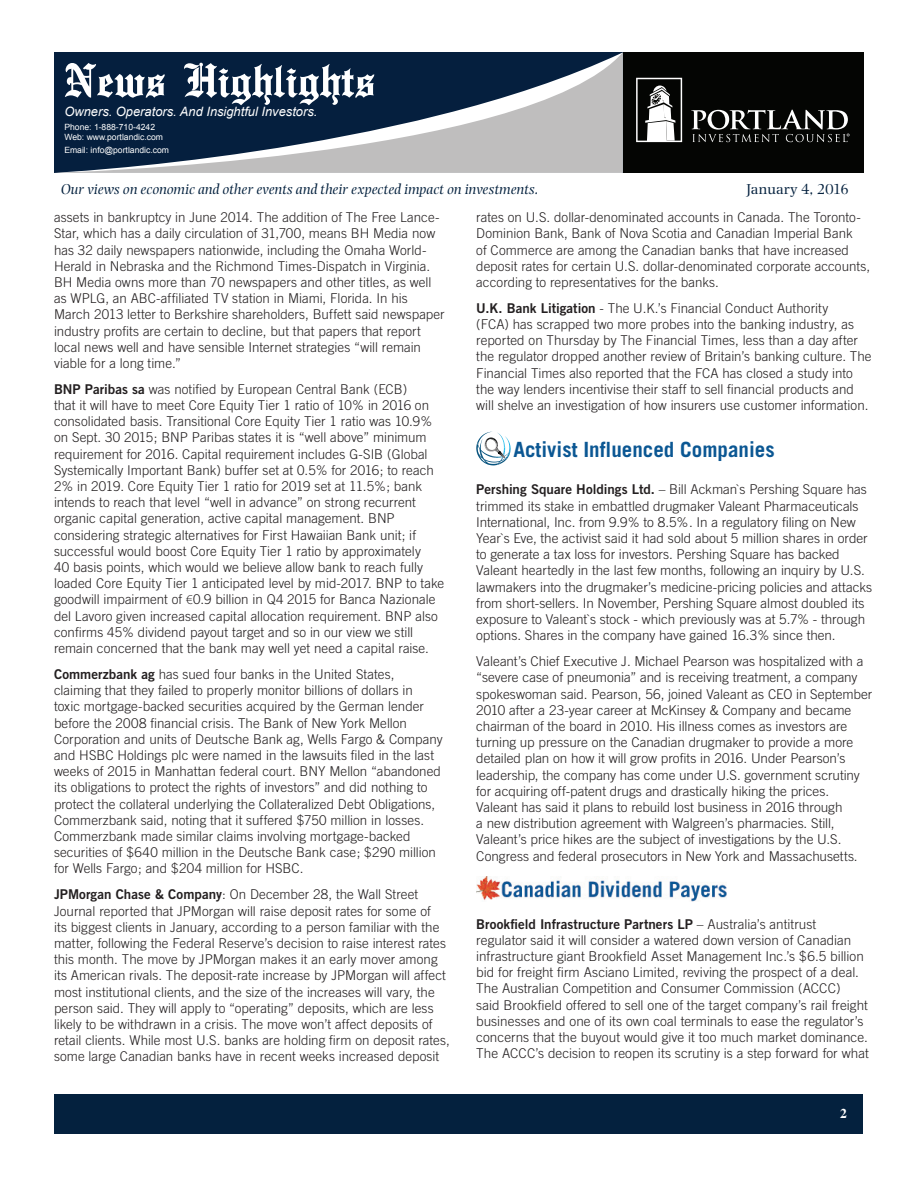
<style>
.page{position:relative;width:918px;height:1188px;background:#fff}
.page>*{position:absolute;margin:0;border:0;box-sizing:border-box;transform-origin:0 0}
.t1{font:500 51px "English Towne";color:#fff}
.t2{font:700 21px "Trade Gothic";color:#0b5793}
.t3{font:italic 15px "Photina";color:#04213e}
.t4{font:15px "Photina";letter-spacing:-.02em;color:#04213e}
.Article_-_Body{font:300 13.5px/16.2px "Trade Gothic";color:#231f20}
.t5{font:700 13.5px "Times";color:#fff}
.t6{font:italic 12.9px "Arial";color:#fff}
.t7{font:8.55px/10.4px "Arial";color:#fff}
.s1{font-family:"Trade Gothic Bold Two";font-weight:400}
.s2{font-family:"Myriad Pro"}
</style>
<div class="page">
<div style="left:606px;top:52px;width:258px;height:121px;background:#040503"></div>
<div style="left:55px;top:1094px;width:808px;height:39px;background:#04213e"></div>
<svg style="left:54px;top:53px;width:569px;height:120px;background:#4d5d71"></svg>
<svg style="left:636px;top:78px;width:46px;height:64px"></svg>
<svg style="left:691px;top:110px;width:159px;height:32px"></svg>
<svg style="left:476px;top:432px;width:35px;height:33px"></svg>
<img style="left:476px;top:877px;width:250px;height:25px">
<h1 class="t1" style="left:64px;top:51px;width:312px">News Highlights</h1>
<p class="t6" style="left:64px;top:103px;width:255px">Owners. Operators. And Insightful Investors.</p>
<p class="t7" style="left:64px;top:122px;width:100px">Phone: 1-888-710-4242<br>Web: www.portlandic.com</p>
<p class="t7" style="left:64px;top:145px;width:106px">Email: info@portlandic.com</p>
<p class="t3" style="left:61px;top:181px;width:479px">Our views on economic and other events and their expected impact on investments.</p>
<p class="t4" style="left:747px;top:180px;width:104px">January 4, 2016</p>
<p class="Article_-_Body" style="left:54px;top:209px;width:392px">assets in bankruptcy in June 2014. The addition of The Free Lance-Star, which has a daily circulation of 31,700, means BH Media now has 32 daily newspapers nationwide, including the Omaha World-Herald in Nebraska and the Richmond Times-Dispatch in Virginia.<br>BH Media owns more than 70 newspapers and other titles, as well as WPLG, an ABC-affiliated TV station in Miami, Florida. In his March 2013 letter to Berkshire shareholders, Buffett said newspaper industry profits are certain to decline, but that papers that report local news well and have sensible Internet strategies “will remain viable for a long time.”</p>
<p class="Article_-_Body" style="left:54px;top:381px;width:392px"><span class="s1">BNP Paribas sa</span> was notified by European Central Bank (ECB)<br>that it will have to meet Core Equity Tier 1 ratio of 10% in 2016 on consolidated basis. Transitional Core Equity Tier 1 ratio was 10.9% on Sept. 30 2015; BNP Paribas states it is “well above” minimum requirement for 2016. Capital requirement includes G-SIB (Global Systemically Important Bank) buffer set at 0.5% for 2016; to reach 2% in 2019. Core Equity Tier 1 ratio for 2019 set at 11.5%; bank intends to reach that level “well in advance” on strong recurrent organic capital generation, active capital management. BNP considering strategic alternatives for First Hawaiian Bank unit; if successful would boost Core Equity Tier 1 ratio by approximately<br>40 basis points, which would we believe allow bank to reach fully loaded Core Equity Tier 1 anticipated level by mid-2017. BNP to take goodwill impairment of <span class="s2">€</span>0.9 billion in Q4 2015 for Banca Nazionale del Lavoro given increased capital allocation requirement. BNP also confirms 45% dividend payout target and so in our view we still remain concerned that the bank may well yet need a capital raise.</p>
<p class="Article_-_Body" style="left:54px;top:666px;width:390px"><span class="s1">Commerzbank ag</span> has sued four banks in the United States, claiming that they failed to properly monitor billions of dollars in<br>toxic mortgage-backed securities acquired by the German lender before the 2008 financial crisis. The Bank of New York Mellon Corporation and units of Deutsche Bank ag, Wells Fargo &amp; Company and HSBC Holdings plc were named in the lawsuits filed in the last weeks of 2015 in Manhattan federal court. BNY Mellon “abandoned its obligations to protect the rights of investors” and did nothing to protect the collateral underlying the Collateralized Debt Obligations, Commerzbank said, noting that it suffered $750 million in losses.<br>Commerzbank made similar claims involving mortgage-backed securities of $640 million in the Deutsche Bank case; $290 million for Wells Fargo; and $204 million for HSBC.</p>
<p class="Article_-_Body" style="left:54px;top:886px;width:397px"><span class="s1">JPMorgan Chase &amp; Company</span>: On December 28, the Wall Street Journal reported that JPMorgan will raise deposit rates for some of<br>its biggest clients in January, according to a person familiar with the matter, following the Federal Reserve’s decision to raise interest rates this month. The move by JPMorgan makes it an early mover among its American rivals. The deposit-rate increase by JPMorgan will affect most institutional clients, and the size of the increases will vary, the person said. They will apply to “operating” deposits, which are less likely to be withdrawn in a crisis. The move won’t affect deposits of retail clients. While most U.S. banks are holding firm on deposit rates, some large Canadian banks have in recent weeks increased deposit</p>
<p class="Article_-_Body" style="left:476px;top:209px;width:395px">rates on U.S. dollar-denominated accounts in Canada. The Toronto-Dominion Bank, Bank of Nova Scotia and Canadian Imperial Bank<br>of Commerce are among the Canadian banks that have increased deposit rates for certain U.S. dollar-denominated corporate accounts, according to representatives for the banks.</p>
<p class="Article_-_Body" style="left:476px;top:300px;width:397px"><span class="s1">U.K. Bank Litigation</span> - The U.K.’s Financial Conduct Authority<br>(FCA) has scrapped two more probes into the banking industry, as reported on Thursday by The Financial Times, less than a day after the regulator dropped another review of Britain’s banking culture. The Financial Times also reported that the FCA has closed a study into the way lenders incentivise their staff to sell financial products and will shelve an investigation of how insurers use customer information.</p>
<p class="t2" style="left:513px;top:437px;width:263px">Activist Influenced Companies</p>
<p class="Article_-_Body" style="left:476px;top:481px;width:398px"><span class="s1">Pershing Square Holdings Ltd.</span> – Bill Ackman`s Pershing Square has trimmed its stake in embattled drugmaker Valeant Pharmaceuticals International, Inc. from 9.9% to 8.5%. In a regulatory filing on New Year`s Eve, the activist said it had sold about 5 million shares in order to generate a tax loss for investors. Pershing Square has backed Valeant heartedly in the last few months, following an inquiry by U.S. lawmakers into the drugmaker’s medicine-pricing policies and attacks from short-sellers. In November, Pershing Square almost doubled its exposure to Valeant`s stock - which previously was at 5.7% - through options. Shares in the company have gained 16.3% since then.</p>
<p class="Article_-_Body" style="left:476px;top:653px;width:398px">Valeant’s Chief Executive J. Michael Pearson was hospitalized with a “severe case of pneumonia” and is receiving treatment, a company spokeswoman said. Pearson, 56, joined Valeant as CEO in September 2010 after a 23-year career at McKinsey &amp; Company and became chairman of the board in 2010. His illness comes as investors are turning up pressure on the Canadian drugmaker to provide a more detailed plan on how it will grow profits in 2016. Under Pearson’s leadership, the company has come under U.S. government scrutiny for acquiring off-patent drugs and drastically hiking the prices.<br>Valeant has said it plans to rebuild lost business in 2016 through<br>a new distribution agreement with Walgreen’s pharmacies. Still, Valeant’s price hikes are the subject of investigations by the U.S.<br>Congress and federal prosecutors in New York and Massachusetts.</p>
<p class="Article_-_Body" style="left:476px;top:916px;width:394px"><span class="s1">Brookfield Infrastructure Partners LP</span> – Australia’s antitrust regulator said it will consider a watered down version of Canadian infrastructure giant Brookfield Asset Management Inc.’s $6.5 billion bid for freight firm Asciano Limited, reviving the prospect of a deal.<br>The Australian Competition and Consumer Commission (ACCC)<br>said Brookfield offered to sell one of the target company’s rail freight businesses and one of its own coal terminals to ease the regulator’s concerns that the buyout would give it too much market dominance.<br>The ACCC’s decision to reopen its scrutiny is a step forward for what</p>
<p class="t5" style="left:840px;top:1100px;width:8px">2</p>
</div>
